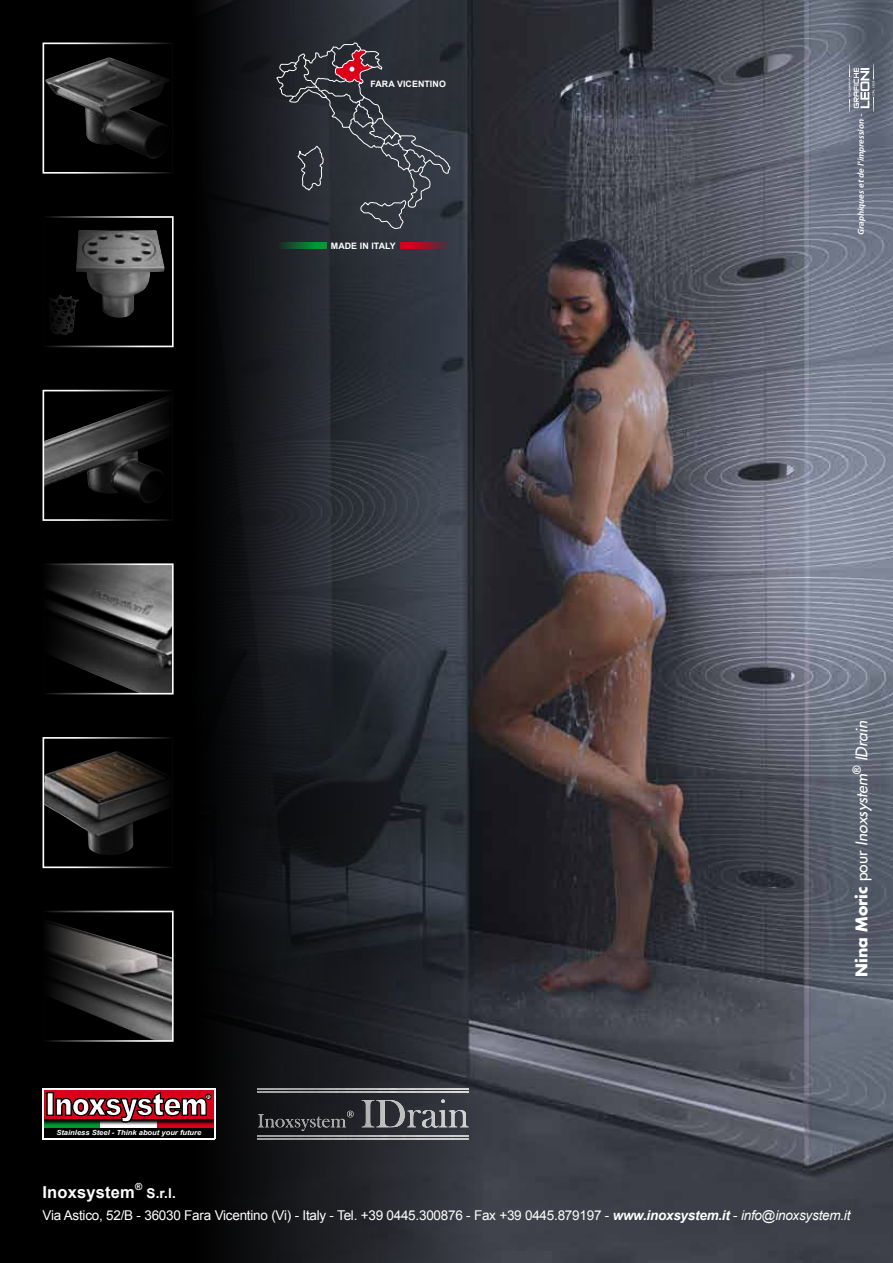
<style>
.page{position:relative;width:893px;height:1263px;background:#000}
.page>*{position:absolute;margin:0;border:0;box-sizing:border-box;transform-origin:0 0}
.t1{font:700 16.5px "Arial";letter-spacing:.01em;color:#fff}
.t2{font:italic 15.75px "Futura";letter-spacing:-.005em;color:#fff}
.t3{font:13.5px/22.5px "Arial";letter-spacing:-.02em;color:#fff}
.t4{font:700 9.75px "Arial";color:#fff}
.t5{font:700 8.85px "Arial";letter-spacing:.01em;color:#fff}
.t6{font:italic 700 8.25px "Frutiger";color:#fff}
.t7{font:italic 700 7.05px "Arial";color:#fff;scale:1.07 1}
.s1{font-weight:700;font-style:normal}
.s2{font-style:normal}
.s3{font-weight:700}
.s4{font-weight:700;font-style:italic}
.s5{font-style:italic}
</style>
<div class="page">
<img style="left:205px;top:0;width:688px;height:1263px">
<svg style="left:258px;top:1099px;width:211px;height:32px;background:#2a2b2f"></svg>
<img style="left:362px;top:1099px;width:107px;height:28px">
<img style="left:258px;top:1135px;width:211px;height:1px">
<img style="left:258px;top:1138px;width:211px;height:1px">
<img style="left:258px;top:1091px;width:211px;height:1px">
<img style="left:258px;top:1088px;width:211px;height:1px">
<div style="left:44px;top:1128px;width:170px;height:10px;background:#000"></div>
<div style="left:44px;top:1118px;width:57px;height:10px;background:#009932"></div>
<div style="left:157px;top:1118px;width:57px;height:10px;background:#da001a"></div>
<svg style="left:42px;top:1089px;width:175px;height:36px"></svg>
<div style="left:44px;top:1089px;width:170px;height:29px;background:#da001a"></div>
<svg style="left:46px;top:1091px;width:165px;height:56px"></svg>
<hr style="left:43px;top:1088px;width:1px;height:50px;background:#fff">
<hr style="left:43px;top:1088px;width:172px;height:1px;background:#fff">
<hr style="left:43px;top:1138px;width:172px;height:1px;background:#fff">
<hr style="left:214px;top:1088px;width:1px;height:51px;background:#fff">
<svg style="left:68px;top:57px;width:101px;height:102px"></svg>
<img style="left:46px;top:58px;width:62px;height:41px">
<div style="left:43px;top:43px;width:131px;height:131px;border:2px solid #fff"></div>
<svg style="left:50px;top:230px;width:115px;height:105px"></svg>
<div style="left:43px;top:216px;width:131px;height:131px;border:2px solid #fff"></div>
<img style="left:46px;top:397px;width:123px;height:93px">
<div style="left:43px;top:390px;width:131px;height:131px;border:2px solid #fff"></div>
<svg style="left:57px;top:566px;width:114px;height:125px"></svg>
<img style="left:47px;top:566px;width:10px;height:92px">
<div style="left:43px;top:563px;width:131px;height:131px;border:2px solid #fff"></div>
<img style="left:46px;top:751px;width:121px;height:104px">
<div style="left:43px;top:737px;width:131px;height:131px;border:2px solid #fff"></div>
<svg style="left:47px;top:921px;width:124px;height:118px"></svg>
<img style="left:47px;top:994px;width:36px;height:17px">
<div style="left:43px;top:911px;width:131px;height:131px;border:2px solid #fff"></div>
<svg style="left:849px;top:64px;width:25px;height:48px"></svg>
<svg style="left:276px;top:42px;width:175px;height:187px;background:#36363e"></svg>
<svg style="left:276px;top:243px;width:50px;height:6px"></svg>
<svg style="left:400px;top:243px;width:50px;height:6px"></svg>
<p class="t5" style="left:370px;top:78px;width:77px">FARA VICENTINO</p>
<p class="t5" style="left:331px;top:240px;width:66px">MADE IN ITALY</p>
<p class="t7" style="left:56px;top:1128px;width:137px">Stainless Steel - Think about your future</p>
<p class="t6" style="left:856px;top:235px;width:123px;rotate:-90deg">Graphiques et de l’impression -</p>
<p class="t2" style="left:851px;top:977px;width:258px;rotate:-90deg"><span class="s1">Nina Moric</span> <span class="s2">pour</span> Inoxsystem<sup>®</sup> IDrain</p>
<p class="t1" style="left:43px;top:1181px;width:94px">Inoxsystem</p>
<p class="t4" style="left:135px;top:1180px;width:9px">®</p>
<p class="t3" style="left:43px;top:1182px;width:809px;text-indent:104px"><span class="s3">S.r.l.<br></span>Via Astico, 52/B - 36030 Fara Vicentino (Vi) - Italy - Tel. +39 0445.300876 - Fax +39 0445.879197 - <span class="s4">www.inoxsystem.it</span> - <span class="s5">info@inoxsystem.it</span></p>
</div>
